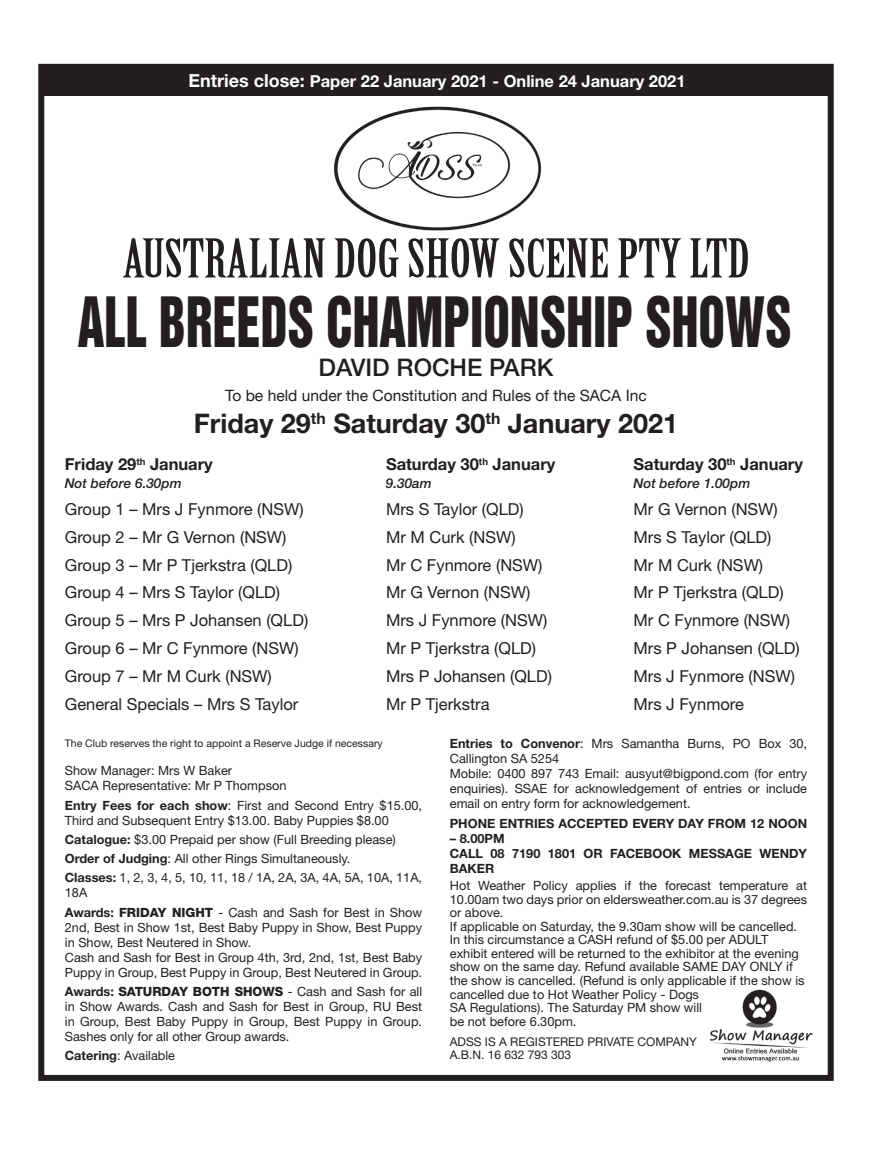
<style>
.page{position:relative;width:872px;height:1149px;background:#fff}
.page>*{position:absolute;margin:0;border:0;box-sizing:border-box;transform-origin:0 0}
.t1{font:63.3px "Helvetica Inserat Cyr Upright";color:#231f20;scale:.76 1}
.t2{font:52.2px "Birch Std";color:#231f20;scale:1.26 1}
.t3{font:700 27px "Helvetica Neue";color:#231f20}
.t4{font:500 24.3px "Helvetica Neue";color:#231f20}
.t5{font:16.5px "Helvetica Neue";color:#231f20}
.t6{font:700 16.5px "Helvetica Neue";color:#231f20}
.t7{font:700 16.5px "Helvetica Neue";color:#fff}
.t8{font:15.6px "Helvetica Neue";color:#231f20}
.t9{font:italic 500 13.5px "Helvetica Neue";color:#231f20}
.t10{font:12.75px/15px "Helvetica Neue";color:#231f20}
.t11{font:700 12.75px/15px "Helvetica Neue";color:#231f20}
.t12{font:12px/13.5px "Helvetica Neue";color:#231f20}
.t13{font:10.5px "Helvetica Neue";color:#231f20}
.s1{font-size:18px}
.s2{font-weight:700}
.s3{font-weight:800}
</style>
<div class="page">
<div style="left:38px;top:64px;width:795px;height:1016px;border:6px solid #231f20"></div>
<div style="left:40px;top:69px;width:791px;height:27px;background:#231f20"></div>
<img style="left:333px;top:106px;width:209px;height:125px">
<img style="left:709px;top:989px;width:104px;height:73px">
<p class="t7" style="left:188px;top:71px;width:498px"><span class="s1">Entries close:</span> Paper 22 January 2021 - Online 24 January 2021</p>
<h2 class="t2" style="left:123px;top:229px;width:499px">AUSTRALIAN DOG SHOW SCENE PTY LTD</h2>
<h1 class="t1" style="left:78px;top:284px;width:941px">ALL BREEDS CHAMPIONSHIP SHOWS</h1>
<h3 class="t4" style="left:318px;top:353px;width:236px">DAVID ROCHE PARK</h3>
<p class="t8" style="left:225px;top:384px;width:423px">To be held under the Constitution and Rules of the SACA Inc</p>
<h3 class="t3" style="left:194px;top:406px;width:485px">Friday 29<sup>th</sup> Saturday 30<sup>th</sup> January 2021</h3>
<p class="t6" style="left:65px;top:454px;width:149px">Friday 29<sup>th</sup> January</p>
<p class="t6" style="left:386px;top:454px;width:171px">Saturday 30<sup>th</sup> January</p>
<p class="t6" style="left:633px;top:454px;width:171px">Saturday 30<sup>th</sup> January</p>
<p class="t9" style="left:65px;top:475px;width:118px">Not before 6.30pm</p>
<p class="t9" style="left:386px;top:475px;width:47px">9.30am</p>
<p class="t9" style="left:633px;top:475px;width:118px">Not before 1.00pm</p>
<p class="t5" style="left:65px;top:499px;width:240px">Group 1 – Mrs J Fynmore (NSW)</p>
<p class="t5" style="left:386px;top:499px;width:139px">Mrs S Taylor (QLD)</p>
<p class="t5" style="left:633px;top:499px;width:146px">Mr G Vernon (NSW)</p>
<p class="t5" style="left:65px;top:527px;width:223px">Group 2 – Mr G Vernon (NSW)</p>
<p class="t5" style="left:386px;top:527px;width:131px">Mr M Curk (NSW)</p>
<p class="t5" style="left:633px;top:527px;width:139px">Mrs S Taylor (QLD)</p>
<p class="t5" style="left:65px;top:554px;width:229px">Group 3 – Mr P Tjerkstra (QLD)</p>
<p class="t5" style="left:386px;top:554px;width:158px">Mr C Fynmore (NSW)</p>
<p class="t5" style="left:633px;top:554px;width:131px">Mr M Curk (NSW)</p>
<p class="t5" style="left:65px;top:582px;width:217px">Group 4 – Mrs S Taylor (QLD)</p>
<p class="t5" style="left:386px;top:582px;width:146px">Mr G Vernon (NSW)</p>
<p class="t5" style="left:633px;top:582px;width:152px">Mr P Tjerkstra (QLD)</p>
<p class="t5" style="left:65px;top:610px;width:245px">Group 5 – Mrs P Johansen (QLD)</p>
<p class="t5" style="left:386px;top:610px;width:163px">Mrs J Fynmore (NSW)</p>
<p class="t5" style="left:633px;top:610px;width:158px">Mr C Fynmore (NSW)</p>
<p class="t5" style="left:65px;top:638px;width:235px">Group 6 – Mr C Fynmore (NSW)</p>
<p class="t5" style="left:386px;top:638px;width:152px">Mr P Tjerkstra (QLD)</p>
<p class="t5" style="left:633px;top:638px;width:167px">Mrs P Johansen (QLD)</p>
<p class="t5" style="left:65px;top:666px;width:208px">Group 7 – Mr M Curk (NSW)</p>
<p class="t5" style="left:386px;top:666px;width:167px">Mrs P Johansen (QLD)</p>
<p class="t5" style="left:633px;top:666px;width:163px">Mrs J Fynmore (NSW)</p>
<p class="t5" style="left:65px;top:693px;width:235px">General Specials – Mrs S Taylor</p>
<p class="t5" style="left:386px;top:693px;width:105px">Mr P Tjerkstra</p>
<p class="t5" style="left:633px;top:693px;width:112px">Mrs J Fynmore</p>
<p class="t10" style="left:450px;top:735px;width:359px"><span class="s2">Entries to Convenor</span>: Mrs Samantha Burns, PO Box 30, Callington SA 5254<br>Mobile: 0400 897 743 Email: ausyut@bigpond.com (for entry enquiries). SSAE for acknowledgement of entries or include email on entry form for acknowledgement.</p>
<p class="t11" style="left:450px;top:815px;width:359px">PHONE ENTRIES ACCEPTED EVERY DAY FROM 12 NOON</p>
<p class="t11" style="left:450px;top:830px;width:359px">– 8.00PM<br>CALL 08 7190 1801 OR FACEBOOK MESSAGE WENDY<br>BAKER</p>
<p class="t10" style="left:450px;top:878px;width:359px;line-height:13.5px">Hot Weather Policy applies if the forecast temperature at 10.00am two days prior on eldersweather.com.au is 37 degrees or above.<br>If applicable on Saturday, the 9.30am show will be cancelled.<br>In this circumstance a CASH refund of $5.00 per ADULT exhibit entered will be returned to the exhibitor at the evening show on the same day. Refund available SAME DAY ONLY if the show is cancelled. (Refund is only applicable if the show is cancelled due to Hot Weather Policy - Dogs<br>SA Regulations). The Saturday PM show will<br>be not before 6.30pm.</p>
<p class="t13" style="left:65px;top:736px;width:319px">The Club reserves the right to appoint a Reserve Judge if necessary</p>
<p class="t10" style="left:65px;top:762px;width:223px">Show Manager: Mrs W Baker<br>SACA Representative: Mr P Thompson</p>
<p class="t10" style="left:65px;top:797px;width:359px"><span class="s2">Entry Fees for each show</span>: First and Second Entry $15.00,<br>Third and Subsequent Entry $13.00. Baby Puppies $8.00</p>
<p class="t10" style="left:65px;top:829px;width:359px;line-height:19.2px"><span class="s2">Catalogue:</span> $3.00 Prepaid per show (Full Breeding please)<br><span class="s2">Order of Judging</span>: All other Rings Simultaneously.<br><span class="s2">Classes:</span> 1, 2, 3, 4, 5, 10, 11, 18 / 1A, 2A, 3A, 4A, 5A, 10A, 11A,</p>
<p class="t10" style="left:65px;top:882px;width:359px;line-height:19.2px">18A<br><span class="s2">Awards:</span> <span class="s3">FRIDAY NIGHT</span> - Cash and Sash for Best in Show</p>
<p class="t10" style="left:65px;top:919px;width:359px">2nd, Best in Show 1st, Best Baby Puppy in Show, Best Puppy in Show, Best Neutered in Show.<br>Cash and Sash for Best in Group 4th, 3rd, 2nd, 1st, Best Baby Puppy in Group, Best Puppy in Group, Best Neutered in Group.</p>
<p class="t10" style="left:65px;top:983px;width:359px;text-align:justify"><span class="s2">Awards:</span> <span class="s3">SATURDAY BOTH SHOWS</span> - Cash and Sash for all in Show Awards. Cash and Sash for Best in Group, RU Best in Group, Best Baby Puppy in Group, Best Puppy in Group.<br>Sashes only for all other Group awards.</p>
<p class="t10" style="left:65px;top:1047px;width:112px"><span class="s2">Catering</span>: Available</p>
<p class="t12" style="left:450px;top:1034px;width:248px">ADSS IS A REGISTERED PRIVATE COMPANY<br>A.B.N. 16 632 793 303</p>
</div>
